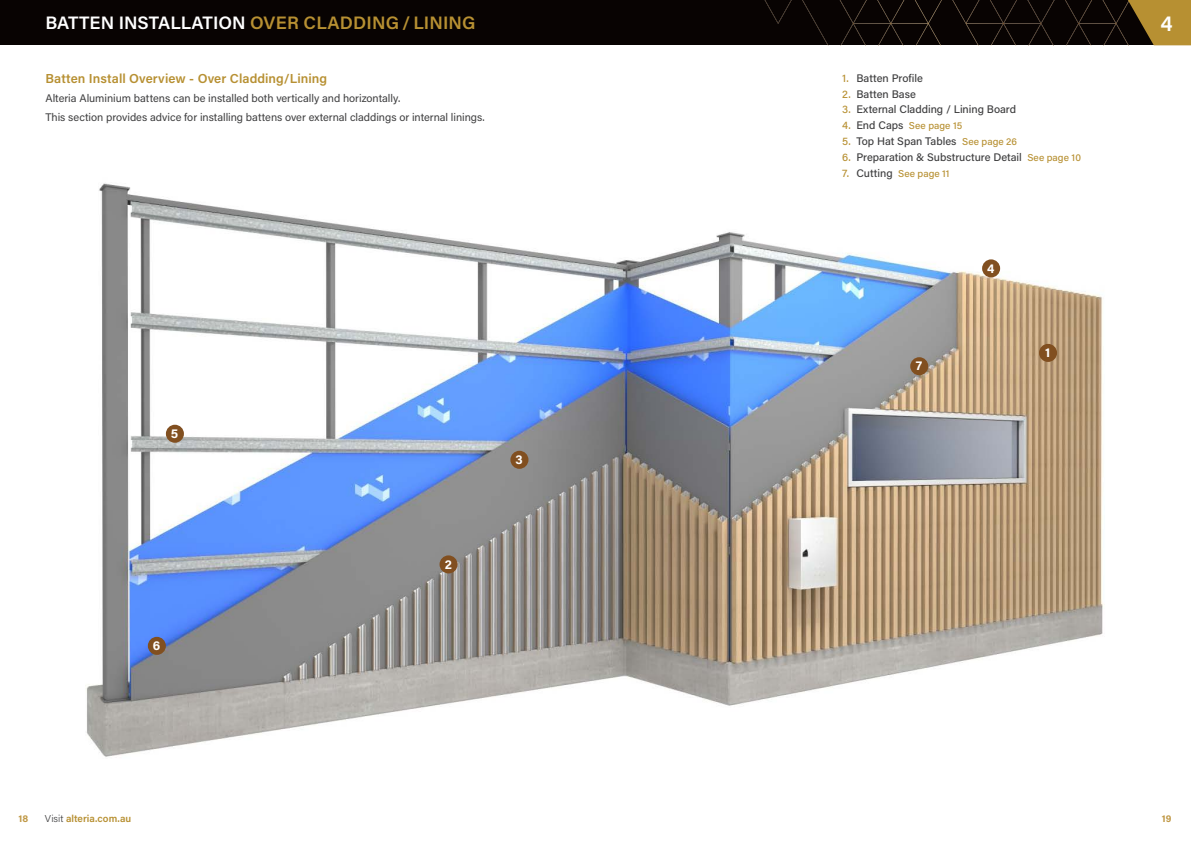
<style>
.page{position:relative;width:1191px;height:842px;background:#fff}
.page>*{position:absolute;margin:0;border:0;box-sizing:border-box;transform-origin:0 0}
.Main_Page_Heading__B{font:600 22px "Acumin Pro";color:#fff}
.Main_Page_Heading__B-2{font:600 18px "Acumin Pro";letter-spacing:.005em;color:#b79032}
.Section_Para_Headers{font:600 13px "Acumin Pro";letter-spacing:.005em;color:#b79032}
.Image_Numbers_White{font:700 13px "Acumin Pro";color:#fff}
.Body_Large{font:11px "Acumin Pro";letter-spacing:-.005em;color:#3e3e3f}
.t1{font:500 11px "Acumin Pro";letter-spacing:-.005em;color:#3e3e3f}
.t2{font:500 10px "Acumin Pro";letter-spacing:.005em;color:#b79032}
.t3{font:600 10px "Acumin Pro";letter-spacing:.005em;color:#b79032}
.t4{font:700 10px "Acumin Pro";color:#c09947}
.s1{color:#fff}
.s2{color:#b79032}
.s3{font-size:11px}
.s4{font-size:11px;color:#3e3e3f}
.s5{font-size:10px;color:#b79032}
.s6{font-weight:300;color:#3e3e3f}
</style>
<div class="page">
<img style="left:86px;top:183px;width:1017px;height:574px">
<div style="left:0;top:0;width:1191px;height:45px;background:#080302"></div>
<img style="left:764px;top:0;width:359px;height:45px">
<svg style="left:1123px;top:0;width:68px;height:45px"></svg>
<div style="left:1039px;top:344px;width:18px;height:18px;background:#814f20;border-radius:50%"></div>
<div style="left:439px;top:555px;width:18px;height:18px;background:#814f20;border-radius:50%"></div>
<div style="left:510px;top:451px;width:18px;height:18px;background:#814f20;border-radius:50%"></div>
<div style="left:148px;top:637px;width:18px;height:18px;background:#814f20;border-radius:50%"></div>
<div style="left:166px;top:425px;width:18px;height:18px;background:#814f20;border-radius:50%"></div>
<div style="left:910px;top:357px;width:18px;height:18px;background:#814f20;border-radius:50%"></div>
<div style="left:982px;top:259px;width:18px;height:18px;background:#814f20;border-radius:50%"></div>
<p class="Main_Page_Heading__B-2" style="left:45px;top:11px;width:432px"><span class="s1">BATTEN INSTALLATION</span> OVER CLADDING / LINING</p>
<p class="Main_Page_Heading__B" style="left:1160px;top:8px;width:14px">4</p>
<p class="Section_Para_Headers" style="left:45px;top:70px;width:283px">Batten Install Overview - Over Cladding/Lining</p>
<p class="Body_Large" style="left:45px;top:90px;width:356px">Alteria Aluminium battens can be installed both vertically and horizontally.</p>
<p class="Body_Large" style="left:45px;top:109px;width:441px">This section provides advice for installing battens over external claddings or internal linings.</p>
<p class="Image_Numbers_White" style="left:171px;top:425px;width:9px">5</p>
<p class="Image_Numbers_White" style="left:153px;top:636px;width:9px">6</p>
<p class="Image_Numbers_White" style="left:445px;top:555px;width:9px">2</p>
<p class="Image_Numbers_White" style="left:515px;top:450px;width:9px">3</p>
<p class="t1" style="left:842px;top:70px;width:82px"><span class="s2">1.</span> Batten Profile</p>
<p class="t1" style="left:842px;top:86px;width:75px"><span class="s2">2.</span> Batten Base</p>
<p class="t1" style="left:842px;top:102px;width:175px"><span class="s2">3.</span> External Cladding / Lining Board</p>
<p class="t2" style="left:842px;top:119px;width:122px"><span class="s3">4.</span> <span class="s4">End Caps</span> See page 15</p>
<p class="t1" style="left:842px;top:134px;width:176px"><span class="s2">5.</span> Top Hat Span Tables <span class="s5">See page 26</span></p>
<p class="t1" style="left:842px;top:149px;width:240px"><span class="s2">6.</span> Preparation &amp; Substructure Detail <span class="s5">See page 10</span></p>
<p class="t2" style="left:842px;top:166px;width:109px"><span class="s3">7.</span> <span class="s4">Cutting</span> See page 11</p>
<p class="Image_Numbers_White" style="left:915px;top:357px;width:8px">7</p>
<p class="Image_Numbers_White" style="left:987px;top:259px;width:9px">4</p>
<p class="Image_Numbers_White" style="left:1045px;top:343px;width:7px">1</p>
<p class="t4" style="left:18px;top:812px;width:11px">18</p>
<p class="t3" style="left:45px;top:812px;width:88px"><span class="s6">Visit</span> alteria.com.au</p>
<p class="t4" style="left:1161px;top:812px;width:11px">19</p>
</div>
